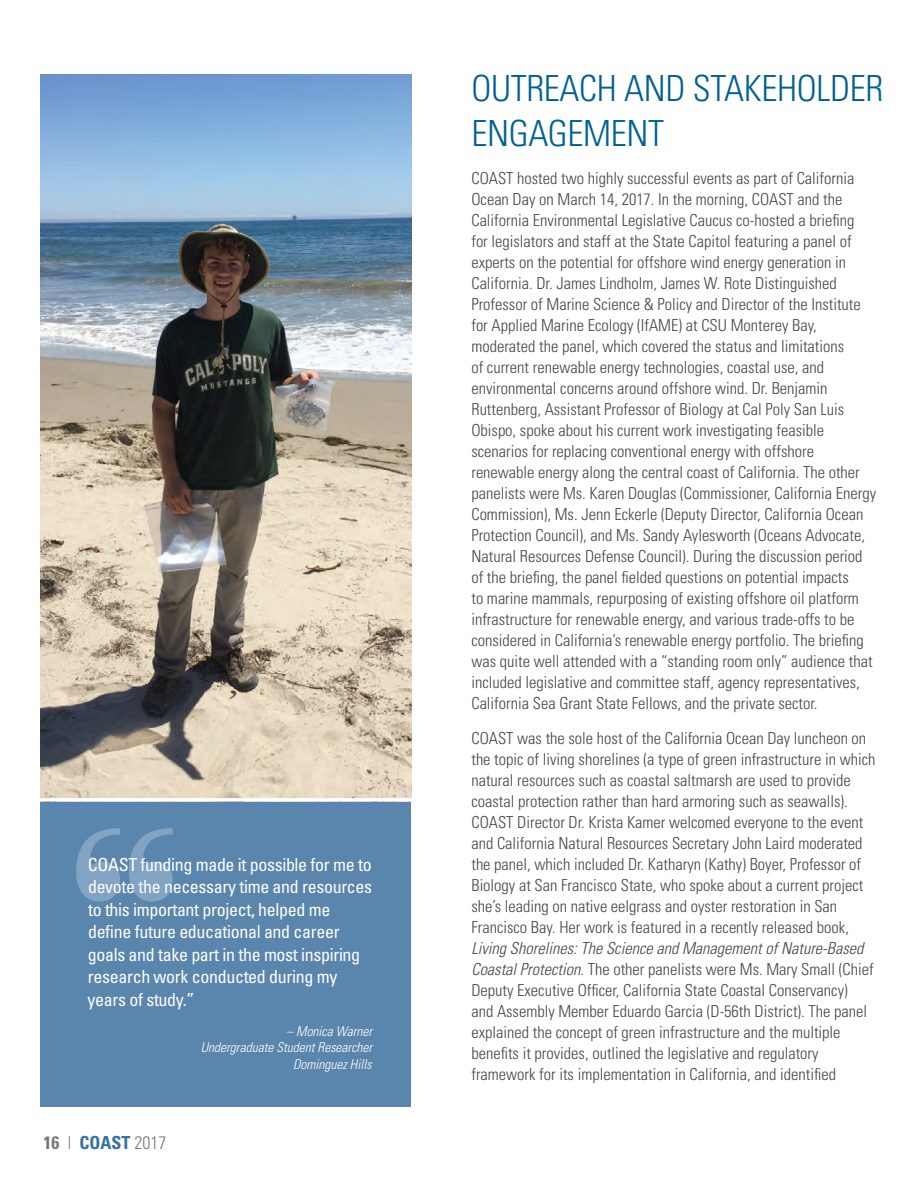
<style>
.page{position:relative;width:918px;height:1188px;background:#fff}
.page>*{position:absolute;margin:0;border:0;box-sizing:border-box;transform-origin:0 0}
.H1_-_Section_Title{font:300 condensed 36px/45px "Univers";letter-spacing:-.01em;color:#006192}
.t1{font:condensed 18px/22.5px "Univers";letter-spacing:-.02em;color:#fff}
.t2{font:300 condensed 18px "Univers";color:#76787b}
.Paragraph_Text{font:300 condensed 16.5px/21px "Univers";color:#454647}
.t3{font:italic 300 condensed 13.5px/16.5px "Univers";color:#fff;text-align:right}
.s1{font-weight:700}
.s2{font-weight:700;color:#37729f}
.s3{font-style:italic}
</style>
<div class="page">
<div style="left:40px;top:800px;width:371px;height:307px;background:#5a85ad"></div>
<svg style="left:76px;top:828px;width:97px;height:74px"></svg>
<img style="left:40px;top:75px;width:371px;height:723px">
<hr style="left:28px;top:798px;width:389px;height:3px;background:#fff">
<p class="t1" style="left:88px;top:852px;width:286px">COAST funding made it possible for me to devote the necessary time and resources to this important project, helped me define future educational and career goals and take part in the most inspiring research work conducted during my years of study.”</p>
<p class="t3" style="left:201px;top:1022px;width:173px">– Monica Warner<br>Undergraduate Student Researcher<br>Dominguez Hills</p>
<p class="t2" style="left:44px;top:1132px;width:124px"><span class="s1">16</span> | <span class="s2">COAST</span> 2017</p>
<p class="H1_-_Section_Title" style="left:471px;top:65px;width:413px">OUTREACH AND STAKEHOLDER<br>ENGAGEMENT</p>
<p class="Paragraph_Text" style="left:471px;top:168px;width:406px">COAST hosted two highly successful events as part of California Ocean Day on March 14, 2017. In the morning, COAST and the California Environmental Legislative Caucus co-hosted a briefing<br>for legislators and staff at the State Capitol featuring a panel of experts on the potential for offshore wind energy generation in California. Dr. James Lindholm, James W. Rote Distinguished Professor of Marine Science &amp; Policy and Director of the Institute for Applied Marine Ecology (IfAME) at CSU Monterey Bay, moderated the panel, which covered the status and limitations<br>of current renewable energy technologies, coastal use, and environmental concerns around offshore wind. Dr. Benjamin Ruttenberg, Assistant Professor of Biology at Cal Poly San Luis Obispo, spoke about his current work investigating feasible scenarios for replacing conventional energy with offshore renewable energy along the central coast of California. The other panelists were Ms. Karen Douglas (Commissioner, California Energy Commission), Ms. Jenn Eckerle (Deputy Director, California Ocean Protection Council), and Ms. Sandy Aylesworth (Oceans Advocate, Natural Resources Defense Council). During the discussion period of the briefing, the panel fielded questions on potential impacts<br>to marine mammals, repurposing of existing offshore oil platform infrastructure for renewable energy, and various trade-offs to be considered in California’s renewable energy portfolio. The briefing was quite well attended with a “standing room only” audience that included legislative and committee staff, agency representatives, California Sea Grant State Fellows, and the private sector.</p>
<p class="Paragraph_Text" style="left:471px;top:727px;width:406px">COAST was the sole host of the California Ocean Day luncheon on the topic of living shorelines (a type of green infrastructure in which natural resources such as coastal saltmarsh are used to provide coastal protection rather than hard armoring such as seawalls).<br>COAST Director Dr. Krista Kamer welcomed everyone to the event and California Natural Resources Secretary John Laird moderated the panel, which included Dr. Katharyn (Kathy) Boyer, Professor of Biology at San Francisco State, who spoke about a current project she’s leading on native eelgrass and oyster restoration in San Francisco Bay. Her work is featured in a recently released book, <span class="s3">Living Shorelines: The Science and Management of Nature-Based Coastal Protection</span>. The other panelists were Ms. Mary Small (Chief Deputy Executive Officer, California State Coastal Conservancy)<br>and Assembly Member Eduardo Garcia (D-56th District). The panel explained the concept of green infrastructure and the multiple benefits it provides, outlined the legislative and regulatory framework for its implementation in California, and identified</p>
</div>
